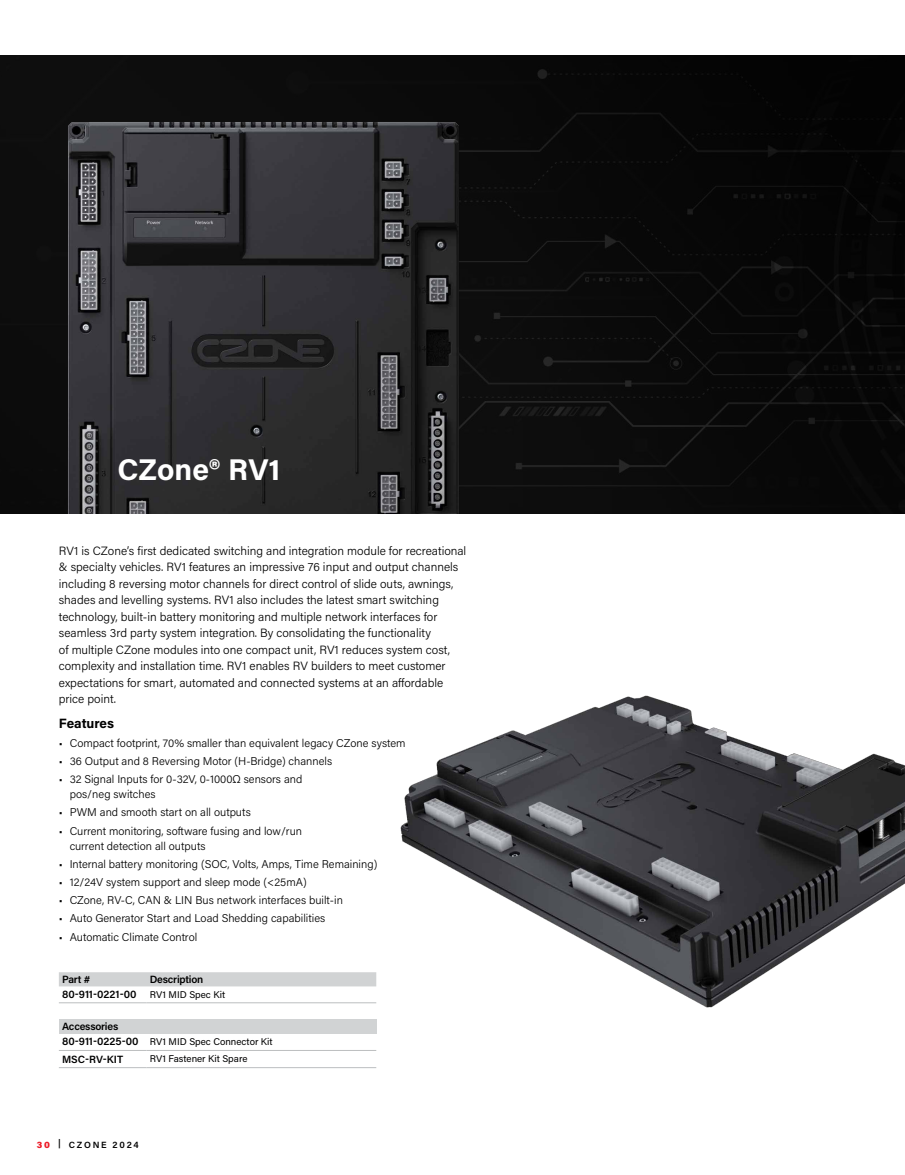
<style>
.page{position:relative;width:905px;height:1175px;background:#fff}
.page>*{position:absolute;margin:0;border:0;box-sizing:border-box;transform-origin:0 0}
.t1{font:700 30px "Acumin Pro";color:#fff}
.t2{font:700 13.5px "Acumin Pro";color:#000}
.t3{font:300 12px/16.5px "Acumin Pro";color:#000}
.t4{font:300 11.25px/15px "Acumin Pro";color:#000}
.t5{font:600 10.5px "Acumin Pro";letter-spacing:-.015em;color:#000}
.t6{font:9.75px "Acumin Pro";color:#000}
.t7{font:600 9px "Acumin Pro";letter-spacing:.195em;color:#000}
.s1{font-weight:600;font-size:10.5px}
.s2{font-weight:900;color:#ed1c29}
</style>
<div class="page">
<div style="left:0;top:56px;width:904px;height:457px;background:#080808"></div>
<img style="left:16px;top:99px;width:498px;height:414px">
<img style="left:373px;top:695px;width:531px;height:339px">
<svg style="left:59px;top:972px;width:317px;height:14px;background:#d1d3d4"></svg>
<hr style="left:147px;top:1002px;width:229px;height:1px;background:#bcbec0">
<hr style="left:59px;top:1002px;width:88px;height:1px;background:#bcbec0">
<div style="left:59px;top:1018px;width:317px;height:15px;background:#d1d3d4"></div>
<hr style="left:147px;top:1050px;width:229px;height:1px;background:#bcbec0">
<hr style="left:147px;top:1067px;width:229px;height:1px;background:#bcbec0">
<hr style="left:59px;top:1050px;width:88px;height:1px;background:#bcbec0">
<hr style="left:59px;top:1067px;width:88px;height:1px;background:#bcbec0">
<h1 class="t1" style="left:117px;top:448px;width:164px">CZone® RV1</h1>
<p class="t3" style="left:59px;top:542px;width:409px">RV1 is CZone’s first dedicated switching and integration module for recreational &amp; specialty vehicles. RV1 features an impressive 76 input and output channels including 8 reversing motor channels for direct control of slide outs, awnings, shades and levelling systems. RV1 also includes the latest smart switching technology, built-in battery monitoring and multiple network interfaces for seamless 3rd party system integration. By consolidating the functionality<br>of multiple CZone modules into one compact unit, RV1 reduces system cost, complexity and installation time. RV1 enables RV builders to meet customer expectations for smart, automated and connected systems at an affordable price point.</p>
<p class="t2" style="left:59px;top:714px;width:57px">Features</p>
<p class="t4" style="left:59px;top:734px;width:348px">• Compact footprint, 70% smaller than equivalent legacy CZone system</p>
<p class="t4" style="left:59px;top:753px;width:275px">• 36 Output and 8 Reversing Motor (H-Bridge) channels</p>
<p class="t4" style="left:70px;top:771px;width:234px;text-indent:-11px">• 32 Signal Inputs for 0-32V, 0-1000Ω sensors and pos/neg switches</p>
<p class="t4" style="left:59px;top:804px;width:193px">• PWM and smooth start on all outputs</p>
<p class="t4" style="left:70px;top:822px;width:234px;text-indent:-11px">• Current monitoring, software fusing and low/run current detection all outputs</p>
<p class="t4" style="left:59px;top:856px;width:320px">• Internal battery monitoring (SOC, Volts, Amps, Time Remaining)</p>
<p class="t4" style="left:59px;top:874px;width:249px">• 12/24V system support and sleep mode (&lt;25mA)</p>
<p class="t4" style="left:59px;top:892px;width:285px">• CZone, RV-C, CAN &amp; LIN Bus network interfaces built-in</p>
<p class="t4" style="left:59px;top:910px;width:268px">• Auto Generator Start and Load Shedding capabilities</p>
<p class="t4" style="left:59px;top:928px;width:140px">• Automatic Climate Control</p>
<p class="t5" style="left:62px;top:972px;width:30px">Part #</p>
<p class="t5" style="left:150px;top:972px;width:55px">Description</p>
<p class="t5" style="left:62px;top:987px;width:76px">80-911-0221-00</p>
<p class="t6" style="left:150px;top:987px;width:77px">RV1 MID Spec Kit</p>
<p class="t5" style="left:62px;top:1019px;width:58px">Accessories</p>
<p class="t6" style="left:62px;top:1034px;width:212px"><span class="s1">80-911-0225-00</span> RV1 MID Spec Connector Kit</p>
<p class="t5" style="left:62px;top:1051px;width:63px">MSC-RV-KIT</p>
<p class="t6" style="left:150px;top:1051px;width:99px">RV1 Fastener Kit Spare</p>
<p class="t7" style="left:37px;top:1138px;width:104px"><span class="s2">30</span> | CZONE 2024</p>
</div>
